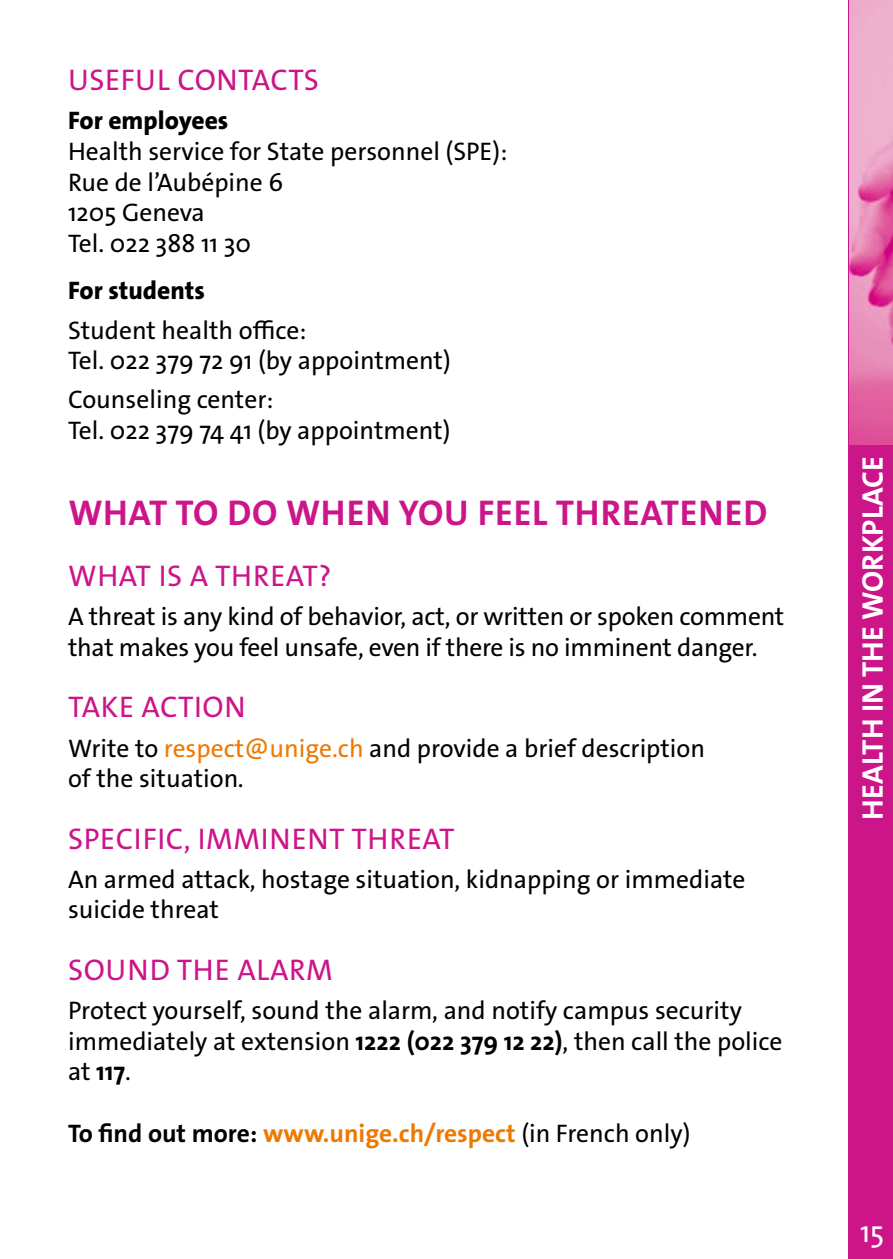
<style>
.page{position:relative;width:893px;height:1259px;background:#fff}
.page>*{position:absolute;margin:0;border:0;box-sizing:border-box;transform-origin:0 0}
.t1{font:700 36px "The Sans Os F";letter-spacing:.02em;color:#cc1589}
.t2{font:30px "The Sans Os F";letter-spacing:.02em;color:#cc1589}
.t3{font:700 30px "The Sans Os F";color:#fff}
.t4{font:30px "The Sans Os F";color:#fff}
.t5{font:25.5px/30.6px "The Sans Os F";color:#000}
.t6{font:700 25.5px "The Sans Os F";color:#ee7900}
.t7{font:800 25.5px "The Sans Os F";color:#000}
.s1{color:#ee7900}
.s2{font-weight:700}
.s3{color:#000}
.s4{font-weight:400;color:#000}
</style>
<div class="page">
<div style="left:849px;top:0;width:44px;height:1259px;background:#cc1589"></div>
<img style="left:849px;top:0;width:44px;height:444px">
<p class="t2" style="left:68px;top:61px;width:252px">USEFUL CONTACTS</p>
<p class="t7" style="left:68px;top:104px;width:162px">For employees</p>
<p class="t5" style="left:68px;top:136px;width:441px">Health service for State personnel (SPE):<br>Rue de l’Aubépine 6<br>1205 Geneva<br>Tel. 022 388 11 30</p>
<p class="t7" style="left:68px;top:274px;width:138px">For students</p>
<p class="t5" style="left:68px;top:315px;width:384px">Student health office:<br>Tel. 022 379 72 91 (by appointment)</p>
<p class="t5" style="left:68px;top:384px;width:384px">Counseling center:<br>Tel. 022 379 74 41 (by appointment)</p>
<h1 class="t1" style="left:68px;top:489px;width:701px">WHAT TO DO WHEN YOU FEEL THREATENED</h1>
<p class="t2" style="left:68px;top:557px;width:265px">WHAT IS A THREAT?</p>
<p class="t5" style="left:68px;top:601px;width:718px">A threat is any kind of behavior, act, or written or spoken comment that makes you feel unsafe, even if there is no imminent danger.</p>
<p class="t2" style="left:68px;top:688px;width:179px">TAKE ACTION</p>
<p class="t5" style="left:68px;top:733px;width:639px">Write to <span class="s1">respect@unige.ch</span> and provide a brief description of the situation.</p>
<p class="t2" style="left:68px;top:819px;width:388px">SPECIFIC, IMMINENT THREAT</p>
<p class="t5" style="left:68px;top:864px;width:679px">An armed attack, hostage situation, kidnapping or immediate suicide threat</p>
<p class="t2" style="left:68px;top:950px;width:266px">SOUND THE ALARM</p>
<p class="t5" style="left:68px;top:995px;width:716px">Protect yourself, sound the alarm, and notify campus security immediately at extension <span class="s2">1222 (022 379 12 22)</span>, then call the police at <span class="s2">117</span>.</p>
<p class="t6" style="left:68px;top:1116px;width:624px"><span class="s3">To find out more:</span> www.unige.ch/respect <span class="s4">(in French only)</span></p>
<p class="t3" style="left:853px;top:819px;width:365px;rotate:-90deg">HEALTH IN THE WORKPLACE</p>
<p class="t4" style="left:860px;top:1212px;width:26px">15</p>
</div>
